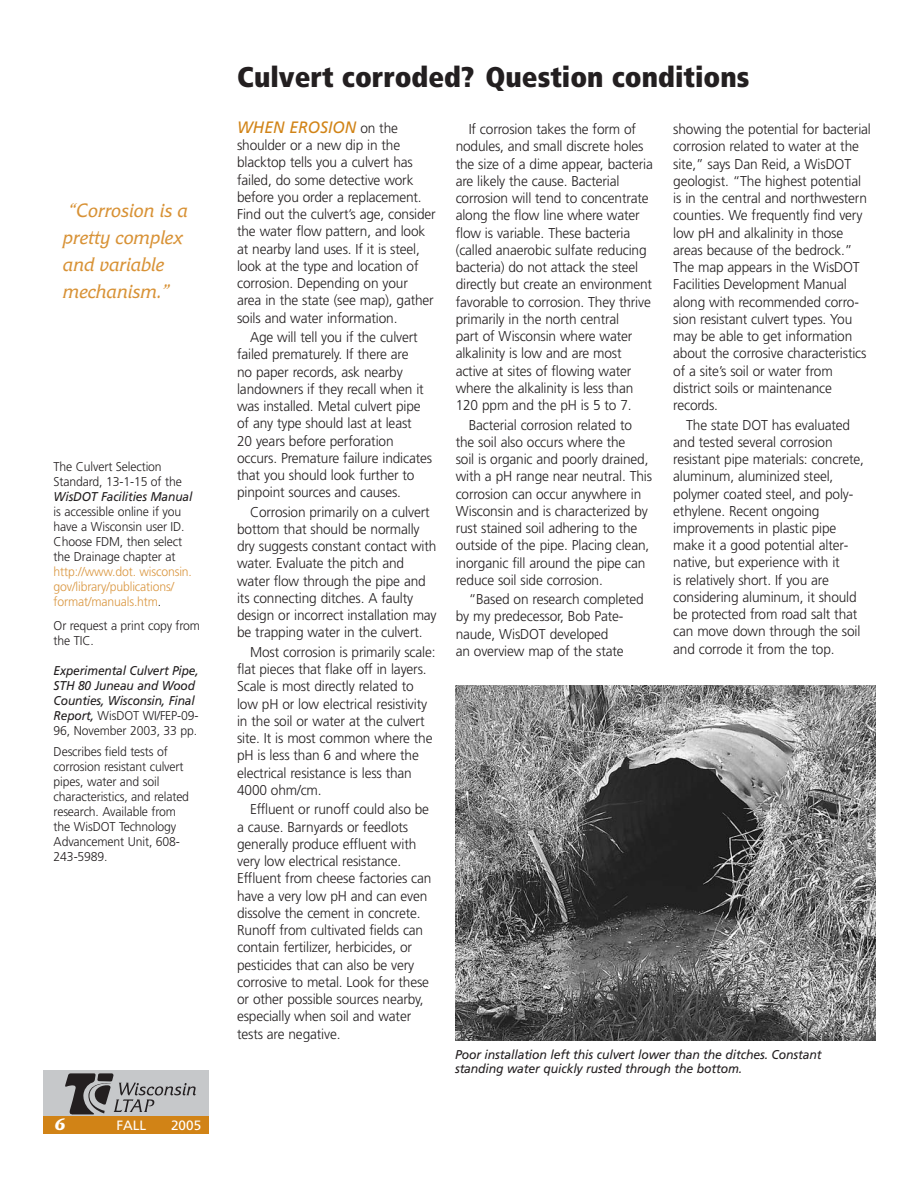
<style>
.page{position:relative;width:918px;height:1188px;background:#fff}
.page>*{position:absolute;margin:0;border:0;box-sizing:border-box;transform-origin:0 0}
.t1{font:900 condensed 28.5px "Frutiger";color:#231f20}
.t2{font:italic 19.5px/27px "Friz Qua";color:#d89236;scale:.96 1}
.t3{font:italic 16.5px "Frutiger";color:#d18316;scale:.96 1}
.t4{font:italic 700 16.5px "Friz Qua";color:#fff}
.t5{font:300 14.25px/17.2px "Frutiger";letter-spacing:-.01em;color:#231f20;scale:.96 1}
.t6{font:13.5px "Frutiger";color:#fff}
.t7{font:300 12.75px/15px "Frutiger";letter-spacing:-.01em;color:#231f20;scale:.96 1}
.t8{font:italic 12.75px/15px "Frutiger";letter-spacing:-.01em;color:#231f20;scale:.94 1}
.t9{font:italic 12.75px/14.2px "Frutiger";letter-spacing:-.01em;color:#231f20;scale:.96 1}
.t10{font:300 12.75px/15px "Frutiger";letter-spacing:-.01em;color:#da9741;scale:.96 1}
.s1{color:#231f20}
.s2{font-weight:300;font-style:normal}
.s3{font-weight:300;font-style:normal;font-size:14.25px;color:#231f20}
</style>
<div class="page">
<div style="left:43px;top:1116px;width:165px;height:18px;background:#d18316"></div>
<div style="left:43px;top:1070px;width:165px;height:46px;background:#c6c8ca"></div>
<svg style="left:65px;top:1073px;width:131px;height:41px"></svg>
<img style="left:456px;top:685px;width:420px;height:355px">
<h2 class="t2" style="left:63px;top:199px;width:132px">“Corrosion is a pretty complex and variable mechanism.”</h2>
<p class="t7" style="left:54px;top:460px;width:135px">The Culvert Selection<br>Standard, 13-1-15 of the</p>
<p class="t8" style="left:54px;top:490px;width:149px">WisDOT Facilities Manual</p>
<p class="t7" style="left:54px;top:505px;width:138px">is accessible online if you have a Wisconsin user ID.<br>Choose FDM, then select the Drainage chapter at</p>
<p class="t10" style="left:54px;top:565px;width:146px">http://www.dot. wisconsin. gov/library/publications/ format/manuals.htm<span class="s1">.</span></p>
<p class="t7" style="left:54px;top:619px;width:154px">Or request a print copy from the TIC.</p>
<p class="t8" style="left:54px;top:664px;width:156px">Experimental Culvert Pipe,<br>STH 80 Juneau and Wood<br>Counties, Wisconsin, Final<br>Report, <span class="s2">WisDOT WI/FEP-09-<br>96, November 2003, 33 pp.</span></p>
<p class="t7" style="left:54px;top:745px;width:143px">Describes field tests of corrosion resistant culvert pipes, water and soil characteristics, and related research. Available from the WisDOT Technology<br>Advancement Unit, 608-<br>243-5989.</p>
<p class="t4" style="left:54px;top:1118px;width:12px">6</p>
<p class="t6" style="left:116px;top:1117px;width:31px">FALL</p>
<p class="t6" style="left:171px;top:1120px;width:32px">2005</p>
<h1 class="t1" style="left:237px;top:65px;width:514px">Culvert corroded? Question conditions</h1>
<p class="t3" style="left:237px;top:121px;width:169px">WHEN EROSION <span class="s3">on the</span></p>
<p class="t5" style="left:237px;top:138px;width:209px">shoulder or a new dip in the blacktop tells you a culvert has failed, do some detective work before you order a replacement.<br>Find out the culvert’s age, consider the water flow pattern, and look at nearby land uses. If it is steel, look at the type and location of corrosion. Depending on your area in the state (see map), gather soils and water information.</p>
<p class="t5" style="left:237px;top:330px;width:205px;text-indent:13px">Age will tell you if the culvert failed prematurely. If there are<br>no paper records, ask nearby landowners if they recall when it was installed. Metal culvert pipe of any type should last at least<br>20 years before perforation occurs. Premature failure indicates that you should look further to pinpoint sources and causes.</p>
<p class="t5" style="left:237px;top:504px;width:209px;text-indent:13px">Corrosion primarily on a culvert bottom that should be normally dry suggests constant contact with water. Evaluate the pitch and water flow through the pipe and its connecting ditches. A faulty design or incorrect installation may be trapping water in the culvert.</p>
<p class="t5" style="left:237px;top:644px;width:208px;text-indent:13px">Most corrosion is primarily scale: flat pieces that flake off in layers.<br>Scale is most directly related to low pH or low electrical resistivity in the soil or water at the culvert site. It is most common where the pH is less than 6 and where the electrical resistance is less than<br>4000 ohm/cm.</p>
<p class="t5" style="left:237px;top:802px;width:204px;text-indent:13px">Effluent or runoff could also be a cause. Barnyards or feedlots generally produce effluent with very low electrical resistance.<br>Effluent from cheese factories can have a very low pH and can even dissolve the cement in concrete.<br>Runoff from cultivated fields can contain fertilizer, herbicides, or pesticides that can also be very corrosive to metal. Look for these or other possible sources nearby, especially when soil and water tests are negative.</p>
<p class="t5" style="left:456px;top:122px;width:207px;text-indent:13px">If corrosion takes the form of nodules, and small discrete holes the size of a dime appear, bacteria are likely the cause. Bacterial corrosion will tend to concentrate along the flow line where water flow is variable. These bacteria (called anaerobic sulfate reducing bacteria) do not attack the steel directly but create an environment favorable to corrosion. They thrive primarily in the north central<br>part of Wisconsin where water alkalinity is low and are most active at sites of flowing water where the alkalinity is less than<br>120 ppm and the pH is 5 to 7.</p>
<p class="t5" style="left:456px;top:417px;width:206px;text-indent:13px">Bacterial corrosion related to the soil also occurs where the<br>soil is organic and poorly drained, with a pH range near neutral. This corrosion can occur anywhere in<br>Wisconsin and is characterized by rust stained soil adhering to the outside of the pipe. Placing clean, inorganic fill around the pipe can reduce soil side corrosion.</p>
<p class="t5" style="left:456px;top:592px;width:197px;text-indent:13px">“Based on research completed by my predecessor, Bob Pate&shy;naude, WisDOT developed<br>an overview map of the state</p>
<p class="t5" style="left:673px;top:122px;width:207px">showing the potential for bacterial corrosion related to water at the site,” says Dan Reid, a WisDOT geologist. “The highest potential is in the central and northwestern counties. We frequently find very low pH and alkalinity in those areas because of the bedrock.”<br>The map appears in the WisDOT<br>Facilities Development Manual along with recommended corro&shy;sion resistant culvert types. You may be able to get information about the corrosive characteristics of a site’s soil or water from district soils or maintenance records.</p>
<p class="t5" style="left:673px;top:417px;width:200px;text-indent:13px">The state DOT has evaluated and tested several corrosion resistant pipe materials: concrete, aluminum, aluminized steel, polymer coated steel, and poly&shy;ethylene. Recent ongoing improvements in plastic pipe make it a good potential alter&shy;native, but experience with it<br>is relatively short. If you are considering aluminum, it should be protected from road salt that can move down through the soil and corrode it from the top.</p>
<p class="t9" style="left:455px;top:1049px;width:383px">Poor installation left this culvert lower than the ditches. Constant standing water quickly rusted through the bottom.</p>
</div>
